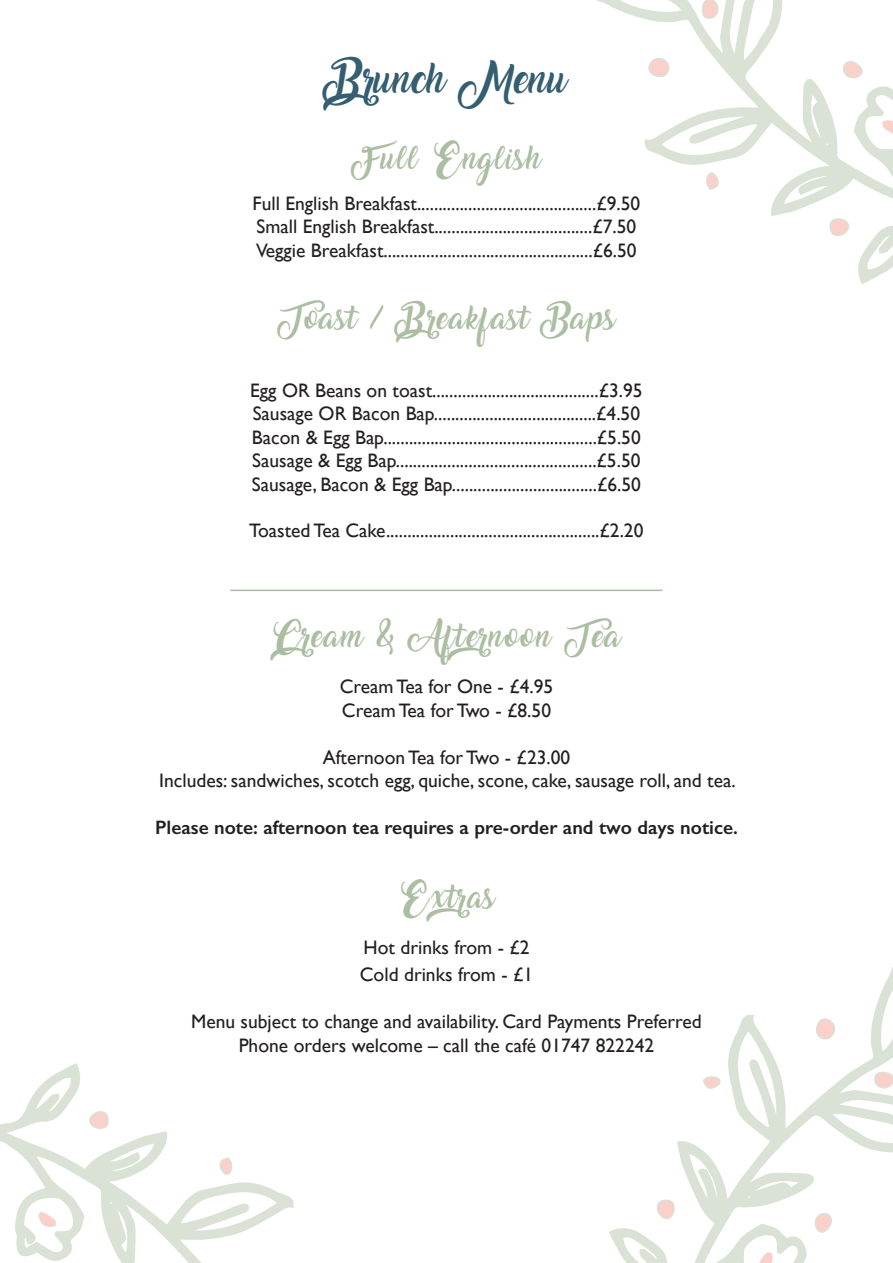
<style>
.page{position:relative;width:893px;height:1263px;background:#fff}
.page>*{position:absolute;margin:0;border:0;box-sizing:border-box;transform-origin:0 0}
.t1{font:27px "Amarillo";color:#345e71}
.t2{font:21px "Amarillo";letter-spacing:.07em;color:#abbea2}
.t3{font:19.5px "Gill Sans";color:#231f20}
.t4{font:600 19.5px "Gill Sans";color:#231f20}
</style>
<div class="page">
<svg style="left:597px;top:0;width:296px;height:284px"></svg>
<svg style="left:648px;top:57px;width:22px;height:21px"></svg>
<svg style="left:830px;top:218px;width:20px;height:19px"></svg>
<svg style="left:706px;top:172px;width:12px;height:19px"></svg>
<svg style="left:842px;top:60px;width:21px;height:19px"></svg>
<svg style="left:881px;top:120px;width:12px;height:16px"></svg>
<svg style="left:701px;top:0;width:17px;height:20px"></svg>
<svg style="left:609px;top:967px;width:284px;height:296px"></svg>
<svg style="left:815px;top:1018px;width:20px;height:22px"></svg>
<svg style="left:656px;top:1199px;width:19px;height:21px"></svg>
<svg style="left:702px;top:1076px;width:20px;height:14px"></svg>
<svg style="left:814px;top:1212px;width:19px;height:22px"></svg>
<svg style="left:757px;top:1251px;width:16px;height:12px"></svg>
<svg style="left:873px;top:1071px;width:20px;height:18px"></svg>
<hr style="left:230px;top:590px;width:433px;height:1px;background:#aabda2">
<svg style="left:16px;top:1063px;width:278px;height:200px"></svg>
<svg style="left:88px;top:1110px;width:20px;height:19px"></svg>
<svg style="left:220px;top:1156px;width:12px;height:19px"></svg>
<svg style="left:38px;top:1211px;width:19px;height:17px"></svg>
<svg style="left:0;top:1121px;width:16px;height:112px"></svg>
<p class="t1" style="left:326px;top:67px;width:243px">B runch Menu</p>
<p class="t2" style="left:352px;top:150px;width:191px">Full English</p>
<p class="t3" style="left:253px;top:192px;width:389px">Full English Breakfast..........................................£9.50</p>
<p class="t3" style="left:257px;top:215px;width:381px">Small English Breakfast.....................................£7.50</p>
<p class="t3" style="left:256px;top:238px;width:382px">Veggie Breakfast.................................................£6.50</p>
<p class="t2" style="left:277px;top:310px;width:339px">Toast / B reakfast Baps</p>
<p class="t3" style="left:250px;top:379px;width:394px">Egg OR Beans on toast.......................................£3.95</p>
<p class="t3" style="left:253px;top:402px;width:389px">Sausage OR Bacon Bap......................................£4.50</p>
<p class="t3" style="left:252px;top:426px;width:390px">Bacon &amp; Egg Bap..................................................£5.50</p>
<p class="t3" style="left:252px;top:449px;width:390px">Sausage &amp; Egg Bap...............................................£5.50</p>
<p class="t3" style="left:252px;top:472px;width:391px">Sausage, Bacon &amp; Egg Bap..................................£6.50</p>
<p class="t3" style="left:249px;top:519px;width:396px">Toasted Tea Cake..................................................£2.20</p>
<p class="t2" style="left:272px;top:628px;width:350px">Cream &amp; Afternoon Tea</p>
<p class="t3" style="left:340px;top:675px;width:215px">Cream Tea for One - £4.95</p>
<p class="t3" style="left:342px;top:699px;width:211px">Cream Tea for Two - £8.50</p>
<p class="t3" style="left:323px;top:745px;width:249px">Afternoon Tea for Two - £23.00</p>
<p class="t3" style="left:159px;top:769px;width:578px">Includes: sandwiches, scotch egg, quiche, scone, cake, sausage roll, and tea.</p>
<p class="t4" style="left:155px;top:815px;width:584px">Please note: afternoon tea requires a pre-order and two days notice.</p>
<p class="t2" style="left:398px;top:888px;width:105px">Extras</p>
<p class="t3" style="left:363px;top:936px;width:167px">Hot drinks from - £2</p>
<p class="t3" style="left:360px;top:963px;width:175px">Cold drinks from - £1</p>
<p class="t3" style="left:191px;top:1010px;width:512px">Menu subject to change and availability. Card Payments Preferred</p>
<p class="t3" style="left:239px;top:1033px;width:417px">Phone orders welcome – call the café 01747 822242</p>
</div>
